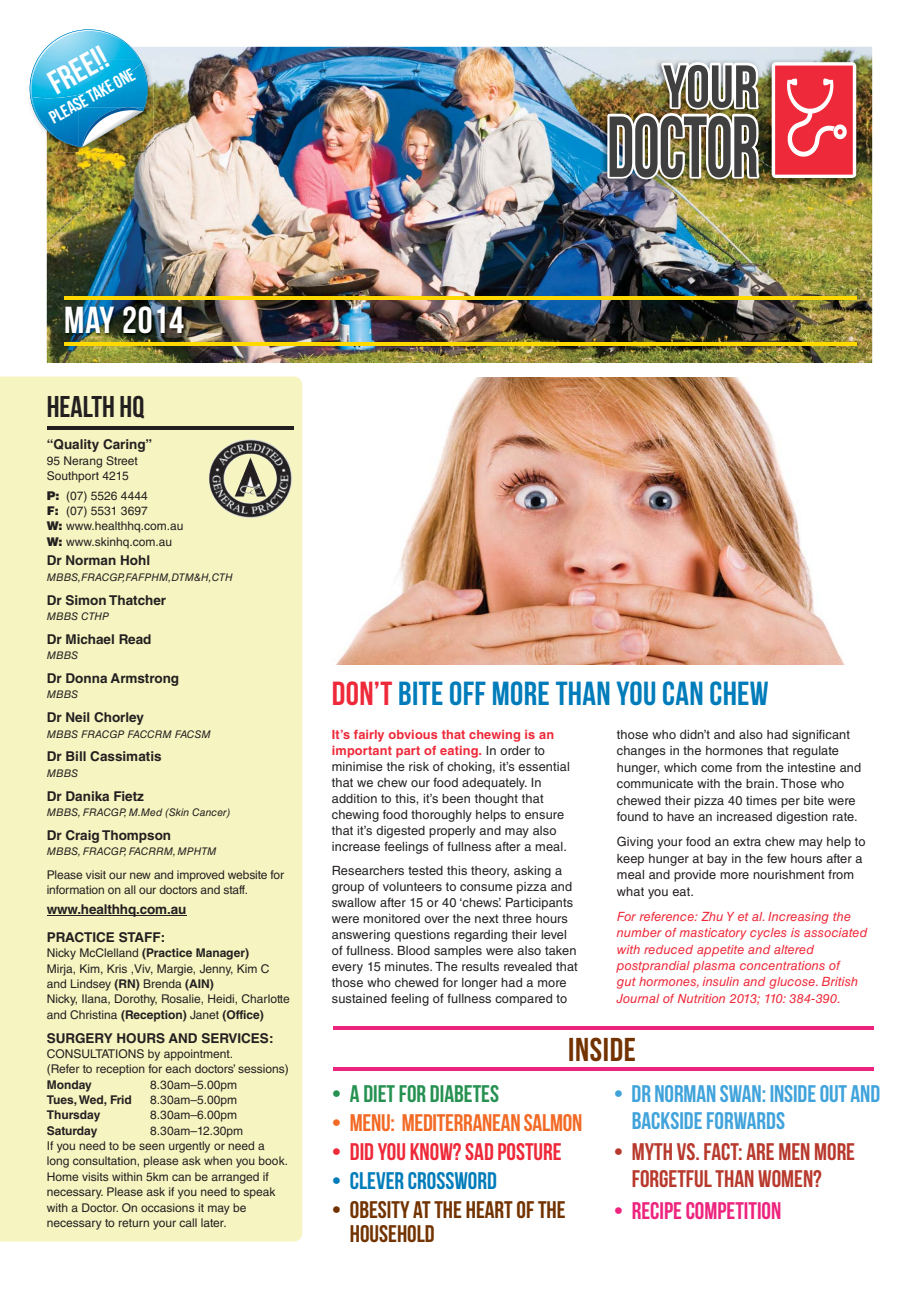
<style>
.page{position:relative;width:919px;height:1289px;background:#fff}
.page>*{position:absolute;margin:0;border:0;box-sizing:border-box;transform-origin:0 0}
.t1{font:37.5px "Bebas Neue";letter-spacing:.02em;color:#fff}
.t2{font:33.3px "Bebas Neue";letter-spacing:.01em;color:#007cba}
.t3{font:33.3px "Bebas Neue";color:#fff}
.t4{font:33px "Bebas Neue";letter-spacing:.02em;color:#723300}
.t5{font:30px "Bebas Neue";color:#231f20}
.t6{font:24px/27.2px "Bebas Neue";letter-spacing:-.005em;color:#40a3db}
.t7{font:24px/27.2px "Bebas Neue";color:#b8392d}
.t8{font:24px/24.6px "Bebas Neue";color:#723300}
.t9{font:24px "Bebas Neue";letter-spacing:-.01em;color:#f26a25}
.t10{font:24px "Bebas Neue";color:#ee2939}
.t11{font:24px "Bebas Neue";color:#ed247e}
.t12{font:24px "Bebas Neue";color:#269151}
.t13{font:24px "Bebas Neue";color:#007cba}
.t14{font:18px "Bebas Neue";color:#fff}
.t15{font:700 13.5px/28px "Helvetica LT Std";color:#231f20}
.t16{font:12.75px/15.9px "Helvetica LT Std";letter-spacing:.01em;color:#231f20}
.t17{font:italic 12.75px/16.5px "Helvetica LT Std";letter-spacing:.01em;color:#ee2939}
.t18{font:12px/15.3px "Helvetica LT Std";color:#231f20}
.t19{font:700 12px "Helvetica LT Std";color:#231f20}
.t20{font:italic 10.5px "Helvetica LT Std";color:#231f20}
.s1{font-weight:900}
.s2{font-weight:700}
.s3{color:#ee2939}
.s4{font-weight:700;color:#ee2939}
</style>
<div class="page">
<img style="left:47px;top:47px;width:825px;height:316px">
<img style="left:600px;top:60px;width:161px;height:126px">
<img style="left:607px;top:62px;width:152px;height:117px">
<img style="left:65px;top:306px;width:122px;height:30px">
<img style="left:148px;top:60px;width:6px;height:92px">
<img style="left:47px;top:148px;width:32px;height:4px">
<img style="left:79px;top:148px;width:69px;height:5px">
<img style="left:29px;top:29px;width:124px;height:119px">
<img style="left:764px;top:60px;width:94px;height:125px">
<div style="left:771px;top:62px;width:85px;height:116px;background:linear-gradient(to right,#fff,#fff);border-radius:4px"></div>
<svg style="left:775px;top:66px;width:77px;height:109px;background:#f04452"></svg>
<hr style="left:64px;top:296px;width:792px;height:3px;background:#ffd900">
<hr style="left:64px;top:342px;width:792px;height:3px;background:#ffd900">
<hr style="left:333px;top:1026px;width:540px;height:3px;background:#ed247e">
<hr style="left:333px;top:1067px;width:540px;height:3px;background:#ed247e">
<img style="left:336px;top:377px;width:508px;height:287px">
<div style="left:0;top:376px;width:302px;height:865px;background:#f6f5c1"></div>
<hr style="left:47px;top:915px;width:139px;height:1px;background:#231f20">
<hr style="left:47px;top:426px;width:246px;height:3px;background:#231f20">
<img style="left:208px;top:439px;width:84px;height:79px">
<h2 class="t3" style="left:42px;top:68px;width:64px;rotate:-29deg">FREE!!</h2>
<h3 class="t14" style="left:46px;top:109px;width:96px;rotate:-29deg">PLEASE TAKE ONE</h3>
<h1 class="t1" style="left:64px;top:298px;width:121px">MAY 2014</h1>
<h3 class="t5" style="left:47px;top:389px;width:99px">HEALTH HQ</h3>
<p class="t15" style="left:47px;top:432px;width:107px">“Quality Caring”</p>
<p class="t18" style="left:47px;top:454px;width:93px">95 Nerang Street<br>Southport 4215</p>
<p class="t18" style="left:47px;top:489px;width:138px"><span class="s1">P:</span> (07) 5526 4444<br><span class="s1">F:</span> (07) 5531 3697<br><span class="s1">W:</span> www.healthhq.com.au<br><span class="s1">W:</span> www.skinhq.com.au</p>
<p class="t15" style="left:47px;top:548px;width:105px">Dr Norman Hohl</p>
<p class="t20" style="left:47px;top:573px;width:187px">MBBS,FRACGP,FAFPHM,DTM&amp;H,CTH</p>
<p class="t15" style="left:47px;top:587px;width:121px">Dr Simon Thatcher</p>
<p class="t20" style="left:47px;top:612px;width:64px">MBBS CTHP</p>
<p class="t15" style="left:47px;top:626px;width:106px">Dr Michael Read</p>
<p class="t20" style="left:47px;top:651px;width:33px">MBBS</p>
<p class="t15" style="left:47px;top:665px;width:134px">Dr Donna Armstrong</p>
<p class="t20" style="left:47px;top:691px;width:33px">MBBS</p>
<p class="t15" style="left:47px;top:705px;width:99px">Dr Neil Chorley</p>
<p class="t20" style="left:47px;top:730px;width:166px">MBBS FRACGP FACCRM FACSM</p>
<p class="t15" style="left:47px;top:744px;width:116px">Dr Bill Cassimatis</p>
<p class="t20" style="left:47px;top:769px;width:33px">MBBS</p>
<p class="t15" style="left:47px;top:783px;width:99px">Dr Danika Fietz</p>
<p class="t20" style="left:47px;top:808px;width:185px">MBBS, FRACGP, M.Med (Skin Cancer)</p>
<p class="t15" style="left:47px;top:822px;width:126px">Dr Craig Thompson</p>
<p class="t20" style="left:47px;top:847px;width:171px">MBBS, FRACGP, FACRRM, MPHTM</p>
<p class="t18" style="left:47px;top:868px;width:239px">Please visit our new and improved website for information on all our doctors and staff.</p>
<p class="t15" style="left:47px;top:896px;width:141px">www.healthhq.com.au<br>PRACTICE STAFF:</p>
<p class="t18" style="left:47px;top:946px;width:244px">Nicky McClelland <span class="s2">(Practice Manager)<br></span>Mirja, Kim, Kris ,Viv, Margie, Jenny, Kim C and Lindsey <span class="s2">(RN)</span> Brenda <span class="s2">(AIN)<br></span>Nicky, Ilana, Dorothy, Rosalie, Heidi, Charlotte and Christina <span class="s2">(Reception)</span> Janet <span class="s2">(Office)</span></p>
<p class="t15" style="left:47px;top:1025px;width:228px">SURGERY HOURS AND SERVICES:</p>
<p class="t18" style="left:47px;top:1047px;width:244px">CONSULTATIONS by appointment.<br>(Refer to reception for each doctors’ sessions)</p>
<p class="t19" style="left:47px;top:1080px;width:47px">Monday</p>
<p class="t18" style="left:150px;top:1078px;width:88px">8.30am–5.00pm</p>
<p class="t19" style="left:47px;top:1095px;width:87px">Tues, Wed, Frid</p>
<p class="t18" style="left:150px;top:1093px;width:88px">8.30am–5.00pm</p>
<p class="t19" style="left:47px;top:1110px;width:55px">Thursday</p>
<p class="t18" style="left:150px;top:1108px;width:88px">8.30am –6.00pm</p>
<p class="t19" style="left:47px;top:1126px;width:52px">Saturday</p>
<p class="t18" style="left:47px;top:1124px;width:243px;text-indent:104px">8.30am–12.30pm<br>If you need to be seen urgently or need a long consultation, please ask when you book.<br>Home visits within 5km can be arranged if necessary. Please ask if you need to speak with a Doctor. On occasions it may be necessary to return your call later.</p>
<h2 class="t2" style="left:332px;top:674px;width:438px"><span class="s3">DON’T</span> BITE OFF MORE THAN YOU CAN CHEW</h2>
<p class="t16" style="left:332px;top:728px;width:239px"><span class="s4">It’s fairly obvious that chewing is an important part of eating.</span> In order to minimise the risk of choking, it’s essential that we chew our food adequately. In addition to this, it’s been thought that chewing food thoroughly helps to ensure that it’s digested properly and may also increase feelings of fullness after a meal.</p>
<p class="t16" style="left:332px;top:864px;width:247px">Researchers tested this theory, asking a group of volunteers to consume pizza and swallow after 15 or 40 ‘chews’. Participants were monitored over the next three hours answering questions regarding their level of fullness. Blood samples were also taken every 15 minutes. The results revealed that those who chewed for longer had a more sustained feeling of fullness compared to</p>
<p class="t16" style="left:617px;top:727px;width:246px;line-height:16.5px">those who didn’t and also had significant changes in the hormones that regulate hunger, which come from the intestine and communicate with the brain. Those who chewed their pizza 40 times per bite were found to have an increased digestion rate.</p>
<p class="t16" style="left:617px;top:835px;width:250px;line-height:16.5px">Giving your food an extra chew may help to keep hunger at bay in the few hours after a meal and provide more nourishment from what you eat.</p>
<p class="t17" style="left:617px;top:909px;width:252px">For reference: Zhu Y et al. Increasing the number of masticatory cycles is associated with reduced appetite and altered postprandial plasma concentrations of<br>gut hormones, insulin and glucose. British Journal of Nutrition 2013; 110: 384-390.</p>
<h3 class="t4" style="left:568px;top:1029px;width:69px">INSIDE</h3>
<h3 class="t12" style="left:332px;top:1079px;width:169px">• A DIET FOR DIABETES</h3>
<h3 class="t9" style="left:332px;top:1108px;width:252px">• MENU: MEDITERRANEAN SALMON</h3>
<h3 class="t10" style="left:332px;top:1137px;width:231px">• DID YOU KNOW? SAD POSTURE</h3>
<h3 class="t13" style="left:332px;top:1166px;width:166px">• CLEVER CROSSWORD</h3>
<h3 class="t8" style="left:350px;top:1196px;width:217px;text-indent:-18px">• OBESITY AT THE HEART OF THE<br>HOUSEHOLD</h3>
<h3 class="t6" style="left:631px;top:1079px;width:250px;text-indent:-18px">• DR NORMAN SWAN: INSIDE OUT AND<br>BACKSIDE FORWARDS</h3>
<h3 class="t7" style="left:631px;top:1138px;width:225px;text-indent:-18px">• MYTH VS. FACT: ARE MEN MORE<br>FORGETFUL THAN WOMEN?</h3>
<h3 class="t11" style="left:613px;top:1196px;width:169px">• RECIPE COMPETITION</h3>
</div>
